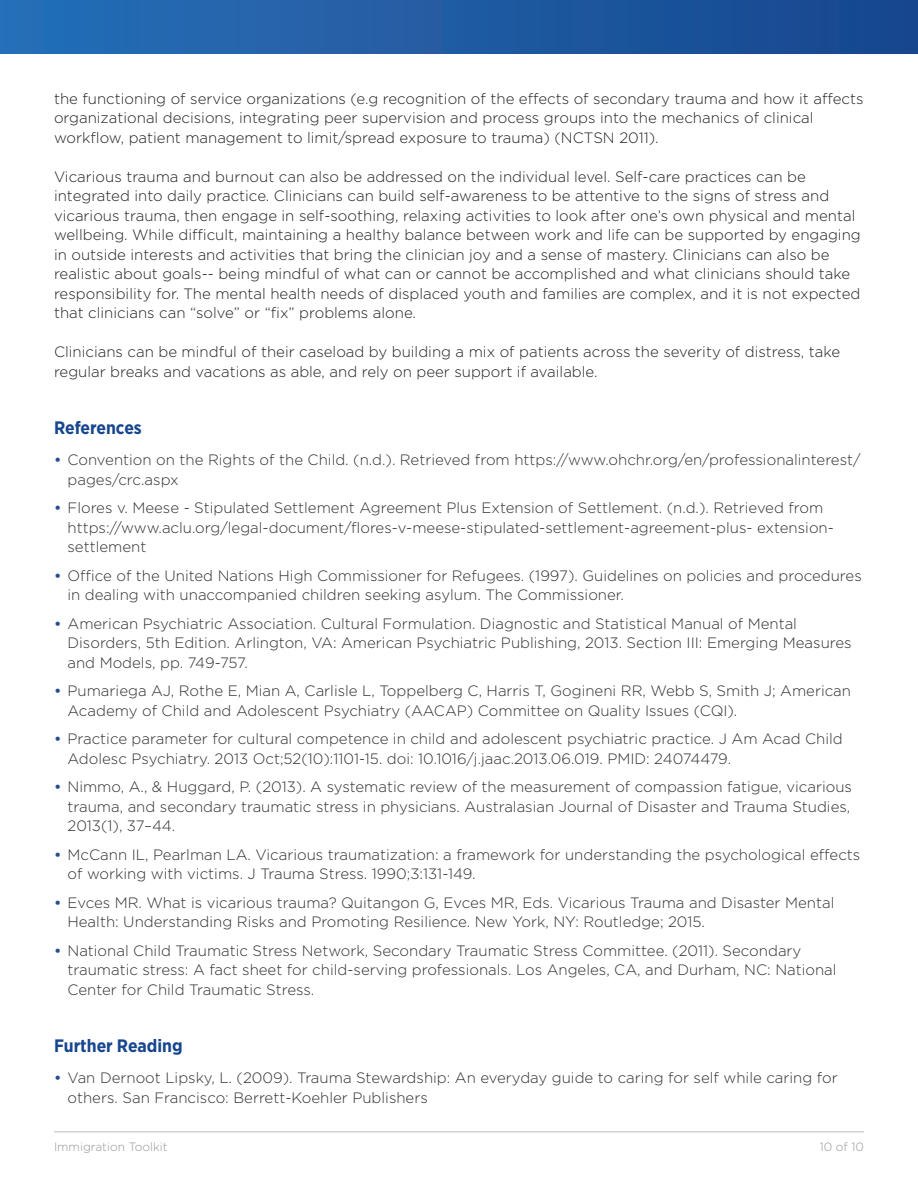
<style>
.page{position:relative;width:918px;height:1188px;background:#fff}
.page>*{position:absolute;margin:0;border:0;box-sizing:border-box;transform-origin:0 0}
.t1{font:700 18px "Gotham Narrow";color:#17468e}
.t2{font:300 15px/19.5px "Gotham";color:#312f30}
.t3{font:300 15px/19.5px "Gotham";color:#231f20}
.t4{font:300 12px "Gotham";color:#939598}
.s1{font-weight:500;color:#264c92}
</style>
<div class="page">
<hr style="left:54px;top:1131px;width:810px;height:1px;background:#d1d2d4">
<div style="left:0;top:0;width:918px;height:54px;background:linear-gradient(to right,#2870b7,#17468e)"></div>
<p class="t3" style="left:54px;top:88px;width:811px">the functioning of service organizations (e.g recognition of the effects of secondary trauma and how it affects organizational decisions, integrating peer supervision and process groups into the mechanics of clinical workflow, patient management to limit/spread exposure to trauma) (NCTSN 2011).</p>
<p class="t3" style="left:54px;top:166px;width:808px">Vicarious trauma and burnout can also be addressed on the individual level. Self-care practices can be integrated into daily practice. Clinicians can build self-awareness to be attentive to the signs of stress and vicarious trauma, then engage in self-soothing, relaxing activities to look after one’s own physical and mental wellbeing. While difficult, maintaining a healthy balance between work and life can be supported by engaging in outside interests and activities that bring the clinician joy and a sense of mastery. Clinicians can also be realistic about goals-- being mindful of what can or cannot be accomplished and what clinicians should take responsibility for. The mental health needs of displaced youth and families are complex, and it is not expected that clinicians can “solve” or “fix” problems alone.</p>
<p class="t3" style="left:54px;top:342px;width:788px">Clinicians can be mindful of their caseload by building a mix of patients across the severity of distress, take regular breaks and vacations as able, and rely on peer support if available.</p>
<h2 class="t1" style="left:54px;top:416px;width:89px">References</h2>
<p class="t2" style="left:68px;top:450px;width:795px;text-indent:-14px"><span class="s1">•</span> Convention on the Rights of the Child. (n.d.). Retrieved from https://www.ohchr.org/en/professionalinterest/ pages/crc.aspx</p>
<p class="t2" style="left:68px;top:498px;width:768px;text-indent:-14px"><span class="s1">•</span> Flores v. Meese - Stipulated Settlement Agreement Plus Extension of Settlement. (n.d.). Retrieved from https://www.aclu.org/legal-document/flores-v-meese-stipulated-settlement-agreement-plus- extension&shy;settlement</p>
<p class="t2" style="left:68px;top:565px;width:796px;text-indent:-14px"><span class="s1">•</span> Office of the United Nations High Commissioner for Refugees. (1997). Guidelines on policies and procedures in dealing with unaccompanied children seeking asylum. The Commissioner.</p>
<p class="t2" style="left:68px;top:613px;width:786px;text-indent:-14px"><span class="s1">•</span> American Psychiatric Association. Cultural Formulation. Diagnostic and Statistical Manual of Mental<br>Disorders, 5th Edition. Arlington, VA: American Psychiatric Publishing, 2013. Section III: Emerging Measures and Models, pp. 749-757.</p>
<p class="t2" style="left:68px;top:681px;width:785px;text-indent:-14px"><span class="s1">•</span> Pumariega AJ, Rothe E, Mian A, Carlisle L, Toppelberg C, Harris T, Gogineni RR, Webb S, Smith J; American<br>Academy of Child and Adolescent Psychiatry (AACAP) Committee on Quality Issues (CQI).</p>
<p class="t2" style="left:68px;top:729px;width:777px;text-indent:-14px"><span class="s1">•</span> Practice parameter for cultural competence in child and adolescent psychiatric practice. J Am Acad Child<br>Adolesc Psychiatry. 2013 Oct;52(10):1101-15. doi: 10.1016/j.jaac.2013.06.019. PMID: 24074479.</p>
<p class="t2" style="left:68px;top:777px;width:786px;text-align:justify;text-indent:-14px"><span class="s1">•</span> Nimmo, A., &amp; Huggard, P. (2013). A systematic review of the measurement of compassion fatigue, vicarious trauma, and secondary traumatic stress in physicians. Australasian Journal of Disaster and Trauma Studies, 2013(1), 37–44.</p>
<p class="t2" style="left:68px;top:844px;width:794px;text-indent:-14px"><span class="s1">•</span> McCann IL, Pearlman LA. Vicarious traumatization: a framework for understanding the psychological effects of working with victims. J Trauma Stress. 1990;3:131-149.</p>
<p class="t2" style="left:68px;top:892px;width:768px;text-indent:-14px"><span class="s1">•</span> Evces MR. What is vicarious trauma? Quitangon G, Evces MR, Eds. Vicarious Trauma and Disaster Mental<br>Health: Understanding Risks and Promoting Resilience. New York, NY: Routledge; 2015.</p>
<p class="t2" style="left:68px;top:940px;width:771px;text-indent:-14px"><span class="s1">•</span> National Child Traumatic Stress Network, Secondary Traumatic Stress Committee. (2011). Secondary traumatic stress: A fact sheet for child-serving professionals. Los Angeles, CA, and Durham, NC: National<br>Center for Child Traumatic Stress.</p>
<h2 class="t1" style="left:54px;top:1034px;width:130px">Further Reading</h2>
<p class="t2" style="left:68px;top:1068px;width:772px;text-indent:-14px"><span class="s1">•</span> Van Dernoot Lipsky, L. (2009). Trauma Stewardship: An everyday guide to caring for self while caring for others. San Francisco: Berrett-Koehler Publishers</p>
<p class="t4" style="left:54px;top:1139px;width:115px">Immigration Toolkit</p>
<p class="t4" style="left:820px;top:1139px;width:46px">10 of 10</p>
</div>
